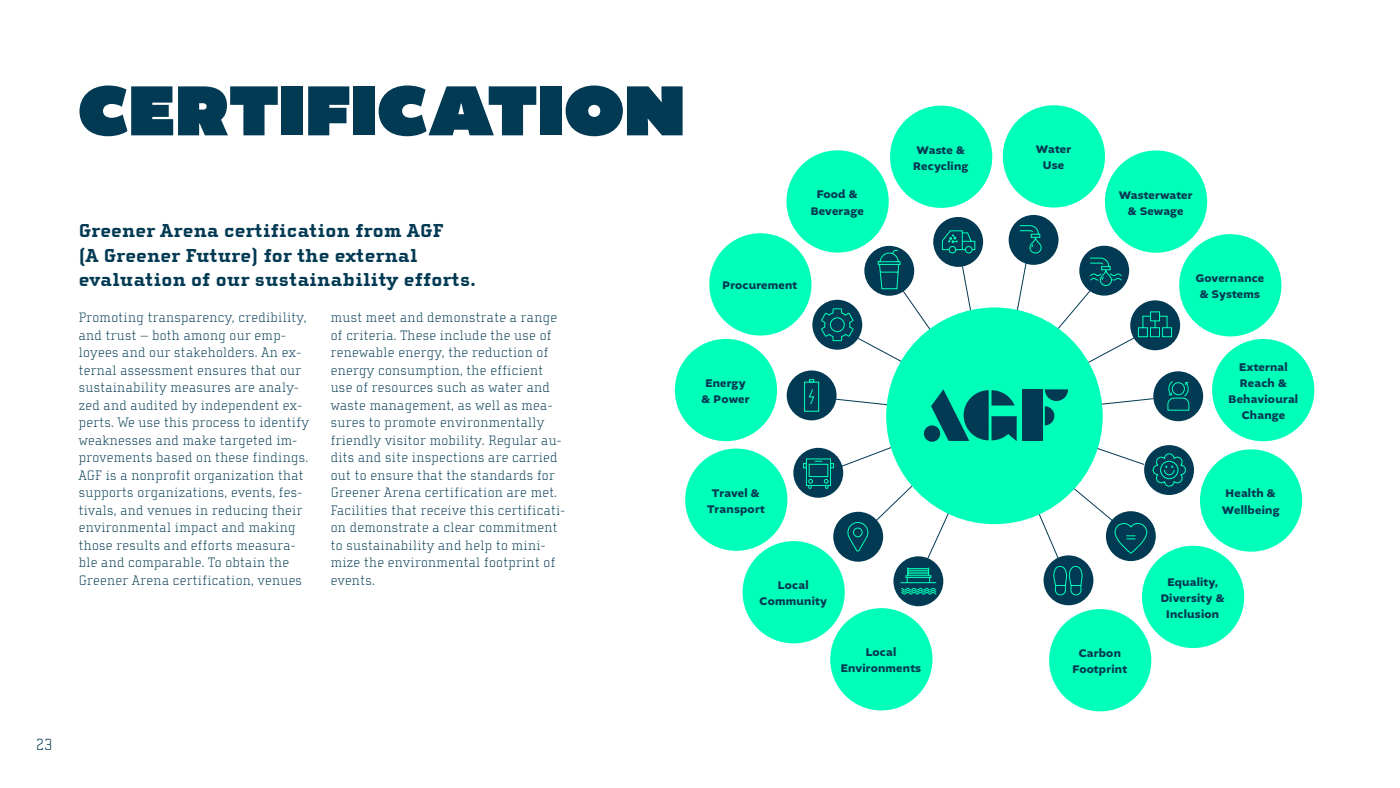
<style>
.page{position:relative;width:1400px;height:788px;background:#fff}
.page>*{position:absolute;margin:0;border:0;box-sizing:border-box;transform-origin:0 0}
.t1{font:900 74.38px "Altivo";letter-spacing:.02em;color:#033a53}
.t2{font:800 19.25px/24.5px "Cholla Slab OT";letter-spacing:.02em;color:#033a53}
.t3{font:100 16.62px "Cholla Slab OT";color:#033a53}
.t4{font:100 14px/17.5px "Cholla Slab OT";letter-spacing:.02em;color:#033a53}
.t5{font:700 11.64px/16.1px "Altivo";letter-spacing:.02em;color:#033a53;text-align:center}
</style>
<div class="page">
<div style="left:793px;top:448px;width:50px;height:49px;background:#033a53;border-radius:50%"></div>
<svg style="left:803px;top:458px;width:31px;height:31px"></svg>
<div style="left:675px;top:339px;width:102px;height:102px;background:#00ffb9;border-radius:50%"></div>
<div style="left:685px;top:448px;width:102px;height:102px;background:#00ffb9;border-radius:50%"></div>
<div style="left:709px;top:233px;width:103px;height:102px;background:#00ffb9;border-radius:50%"></div>
<div style="left:787px;top:150px;width:102px;height:102px;background:#00ffb9;border-radius:50%"></div>
<div style="left:890px;top:106px;width:102px;height:102px;background:#00ffb9;border-radius:50%"></div>
<div style="left:1003px;top:105px;width:102px;height:102px;background:#00ffb9;border-radius:50%"></div>
<div style="left:1105px;top:150px;width:102px;height:103px;background:#00ffb9;border-radius:50%"></div>
<div style="left:1179px;top:234px;width:102px;height:102px;background:#00ffb9;border-radius:50%"></div>
<div style="left:1212px;top:339px;width:102px;height:102px;background:#00ffb9;border-radius:50%"></div>
<div style="left:1200px;top:449px;width:102px;height:102px;background:#00ffb9;border-radius:50%"></div>
<div style="left:1142px;top:545px;width:102px;height:103px;background:#00ffb9;border-radius:50%"></div>
<div style="left:1049px;top:609px;width:102px;height:102px;background:#00ffb9;border-radius:50%"></div>
<div style="left:830px;top:608px;width:102px;height:102px;background:#00ffb9;border-radius:50%"></div>
<div style="left:743px;top:541px;width:102px;height:102px;background:#00ffb9;border-radius:50%"></div>
<div style="left:933px;top:217px;width:50px;height:50px;background:#033a53;border-radius:50%"></div>
<div style="left:1079px;top:246px;width:50px;height:49px;background:#033a53;border-radius:50%"></div>
<div style="left:1009px;top:215px;width:50px;height:50px;background:#033a53;border-radius:50%"></div>
<svg style="left:942px;top:230px;width:34px;height:84px"></svg>
<svg style="left:1014px;top:225px;width:28px;height:89px"></svg>
<div style="left:1130px;top:300px;width:50px;height:50px;background:#033a53;border-radius:50%"></div>
<div style="left:1153px;top:371px;width:50px;height:50px;background:#033a53;border-radius:50%"></div>
<div style="left:1144px;top:445px;width:50px;height:50px;background:#033a53;border-radius:50%"></div>
<svg style="left:1049px;top:257px;width:123px;height:106px"></svg>
<div style="left:1044px;top:555px;width:49px;height:50px;background:#033a53;border-radius:50%"></div>
<div style="left:893px;top:556px;width:50px;height:50px;background:#033a53;border-radius:50%"></div>
<div style="left:833px;top:511px;width:50px;height:50px;background:#033a53;border-radius:50%"></div>
<svg style="left:1167px;top:381px;width:23px;height:30px"></svg>
<svg style="left:847px;top:476px;width:110px;height:119px"></svg>
<svg style="left:837px;top:398px;width:50px;height:7px"></svg>
<svg style="left:1102px;top:398px;width:52px;height:7px"></svg>
<div style="left:787px;top:370px;width:50px;height:50px;background:#033a53;border-radius:50%"></div>
<div style="left:804px;top:381px;width:15px;height:30px;border:1px solid #00ffb9"></div>
<svg style="left:809px;top:379px;width:5px;height:3px"></svg>
<svg style="left:808px;top:389px;width:7px;height:16px"></svg>
<div style="left:812px;top:300px;width:50px;height:49px;background:#033a53;border-radius:50%"></div>
<svg style="left:840px;top:446px;width:59px;height:21px"></svg>
<svg style="left:1035px;top:443px;width:151px;height:153px"></svg>
<div style="left:886px;top:307px;width:217px;height:217px;background:#00ffb9;border-radius:50%"></div>
<div style="left:1022px;top:389px;width:21px;height:52px;background:#033a53"></div>
<svg style="left:1045px;top:389px;width:23px;height:36px"></svg>
<div style="left:924px;top:425px;width:16px;height:17px;background:#033a53;border-radius:50%"></div>
<svg style="left:931px;top:389px;width:86px;height:52px"></svg>
<div style="left:864px;top:246px;width:50px;height:50px;background:#033a53;border-radius:50%"></div>
<svg style="left:821px;top:249px;width:112px;height:117px"></svg>
<p class="t3" style="left:36px;top:735px;width:18px">23</p>
<h1 class="t1" style="left:79px;top:61px;width:607px">CERTIFICATION</h1>
<h2 class="t2" style="left:79px;top:219px;width:399px">Greener Arena certification from AGF<br>(A Greener Future) for the external evaluation of our sustainability efforts.</h2>
<p class="t4" style="left:79px;top:309px;width:232px">Promoting transparency, credibility, and trust – both among our emp&shy;loyees and our stakeholders. An ex&shy;ternal assessment ensures that our sustainability measures are analy&shy;zed and audited by independent ex&shy;perts. We use this process to identify weaknesses and make targeted im&shy;provements based on these findings.<br>AGF is a nonprofit organization that supports organizations, events, fes&shy;tivals, and venues in reducing their environmental impact and making those results and efforts measura&shy;ble and comparable. To obtain the Greener Arena certification, venues</p>
<p class="t4" style="left:331px;top:309px;width:236px">must meet and demonstrate a range of criteria. These include the use of renewable energy, the reduction of energy consumption, the efficient use of resources such as water and waste management, as well as mea&shy;sures to promote environmentally friendly visitor mobility. Regular au&shy;dits and site inspections are carried out to ensure that the standards for Greener Arena certification are met.<br>Facilities that receive this certificati&shy;on demonstrate a clear commitment to sustainability and help to mini&shy;mize the environmental footprint of events.</p>
<p class="t5" style="left:811px;top:187px;width:55px">Food &amp;<br>Beverage</p>
<p class="t5" style="left:723px;top:278px;width:76px">Procurement</p>
<p class="t5" style="left:701px;top:375px;width:50px">Energy &amp; Power</p>
<p class="t5" style="left:707px;top:485px;width:59px">Travel &amp;<br>Transport</p>
<p class="t5" style="left:760px;top:577px;width:69px">Local<br>Community</p>
<p class="t5" style="left:913px;top:142px;width:57px;text-align:left">Waste &amp;<br>Recycling</p>
<p class="t5" style="left:1036px;top:142px;width:37px">Water<br>Use</p>
<p class="t5" style="left:1119px;top:187px;width:75px">Wasterwater &amp; Sewage</p>
<p class="t5" style="left:1196px;top:270px;width:70px">Governance &amp; Systems</p>
<p class="t5" style="left:1229px;top:359px;width:71px">External<br>Reach &amp;<br>Behavioural<br>Change</p>
<p class="t5" style="left:1222px;top:486px;width:59px">Health &amp;<br>Wellbeing</p>
<p class="t5" style="left:1161px;top:574px;width:65px">Equality,<br>Diversity &amp;<br>Inclusion</p>
<p class="t5" style="left:841px;top:644px;width:82px">Local<br>Environments</p>
<p class="t5" style="left:1073px;top:645px;width:56px">Carbon<br>Footprint</p>
</div>
